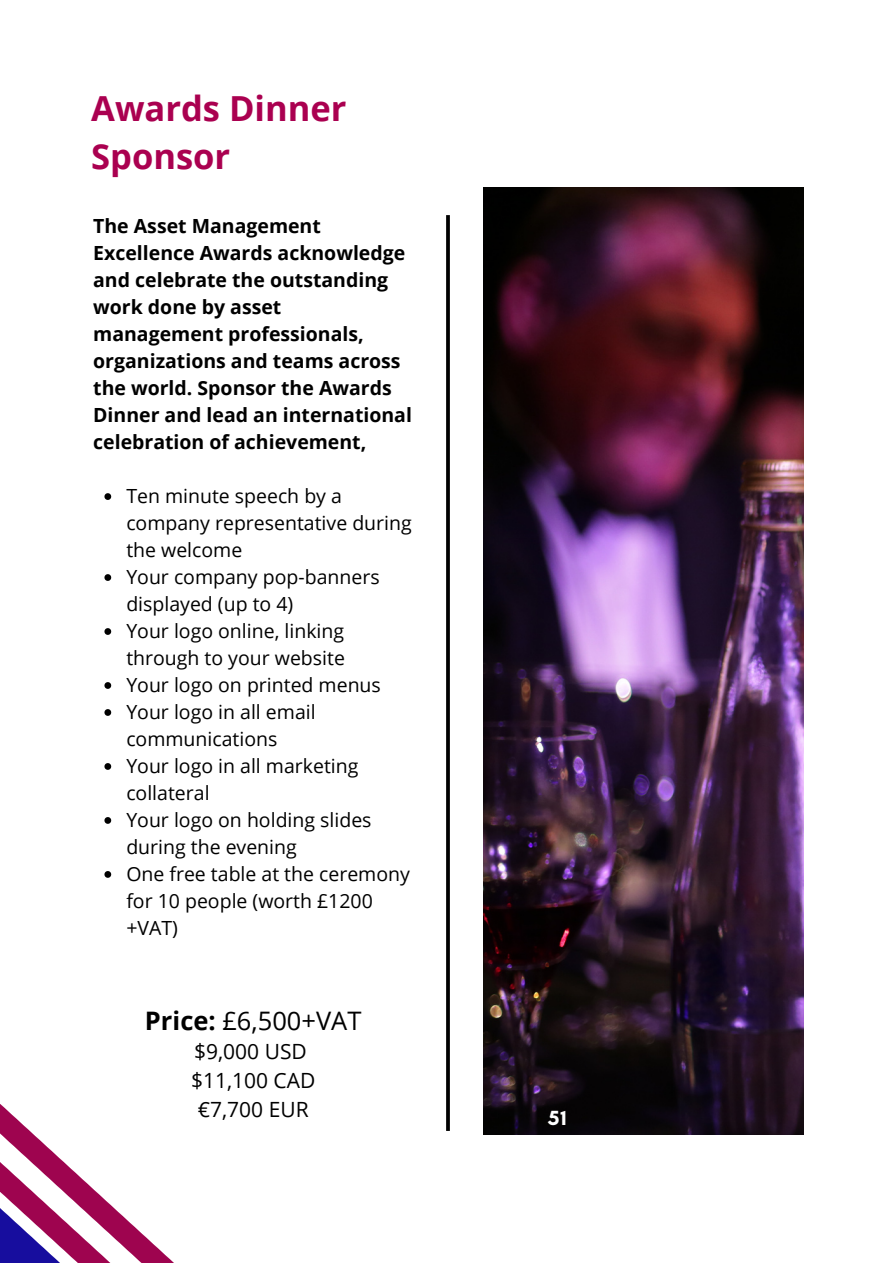
<style>
.page{position:relative;width:893px;height:1264px;background:#fff}
.page>*{position:absolute;margin:0;border:0;box-sizing:border-box;transform-origin:0 0}
.t1{font:700 34.5px/47.4px "Open Sans";color:#aa0050}
.t2{font:25.5px "Open Sans";color:#000}
.t3{font:21px/29.2px "Open Sans";color:#000;text-align:center}
.t4{font:700 20.85px "Glacial Indifference";color:#fff}
.t5{font:19.5px/27px "Open Sans";color:#000}
.t6{font:700 19.5px/27px "Open Sans";color:#000}
.s1{font-weight:700}
</style>
<div class="page">
<svg style="left:446px;top:215px;width:4px;height:915px;background:#0e0e0e"></svg>
<img style="left:0;top:1104px;width:173px;height:158px">
<img style="left:483px;top:188px;width:320px;height:946px">
<svg style="left:104px;top:493px;width:7px;height:7px"></svg>
<svg style="left:104px;top:574px;width:7px;height:7px"></svg>
<svg style="left:104px;top:628px;width:7px;height:7px"></svg>
<svg style="left:104px;top:682px;width:7px;height:7px"></svg>
<svg style="left:104px;top:709px;width:7px;height:7px"></svg>
<svg style="left:104px;top:763px;width:7px;height:6px"></svg>
<svg style="left:104px;top:817px;width:7px;height:6px"></svg>
<svg style="left:104px;top:871px;width:7px;height:6px"></svg>
<h1 class="t1" style="left:91px;top:84px;width:257px">Awards Dinner<br>Sponsor</h1>
<p class="t6" style="left:93px;top:212px;width:320px">The Asset Management<br>Excellence Awards acknowledge and celebrate the outstanding work done by asset management professionals, organizations and teams across the world. Sponsor the Awards<br>Dinner and lead an international celebration of achievement,</p>
<p class="t5" style="left:126px;top:482px;width:287px">Ten minute speech by a company representative during the welcome<br>Your company pop-banners displayed (up to 4)<br>Your logo online, linking through to your website<br>Your logo on printed menus<br>Your logo in all email communications<br>Your logo in all marketing collateral<br>Your logo on holding slides during the evening<br>One free table at the ceremony for 10 people (worth £1200 +VAT)</p>
<h2 class="t2" style="left:145px;top:1002px;width:218px"><span class="s1">Price:</span> £6,500+VAT</h2>
<p class="t3" style="left:191px;top:1036px;width:126px">$9,000 USD $11,100 CAD €7,700 EUR</p>
<p class="t4" style="left:548px;top:1105px;width:20px">51</p>
</div>
